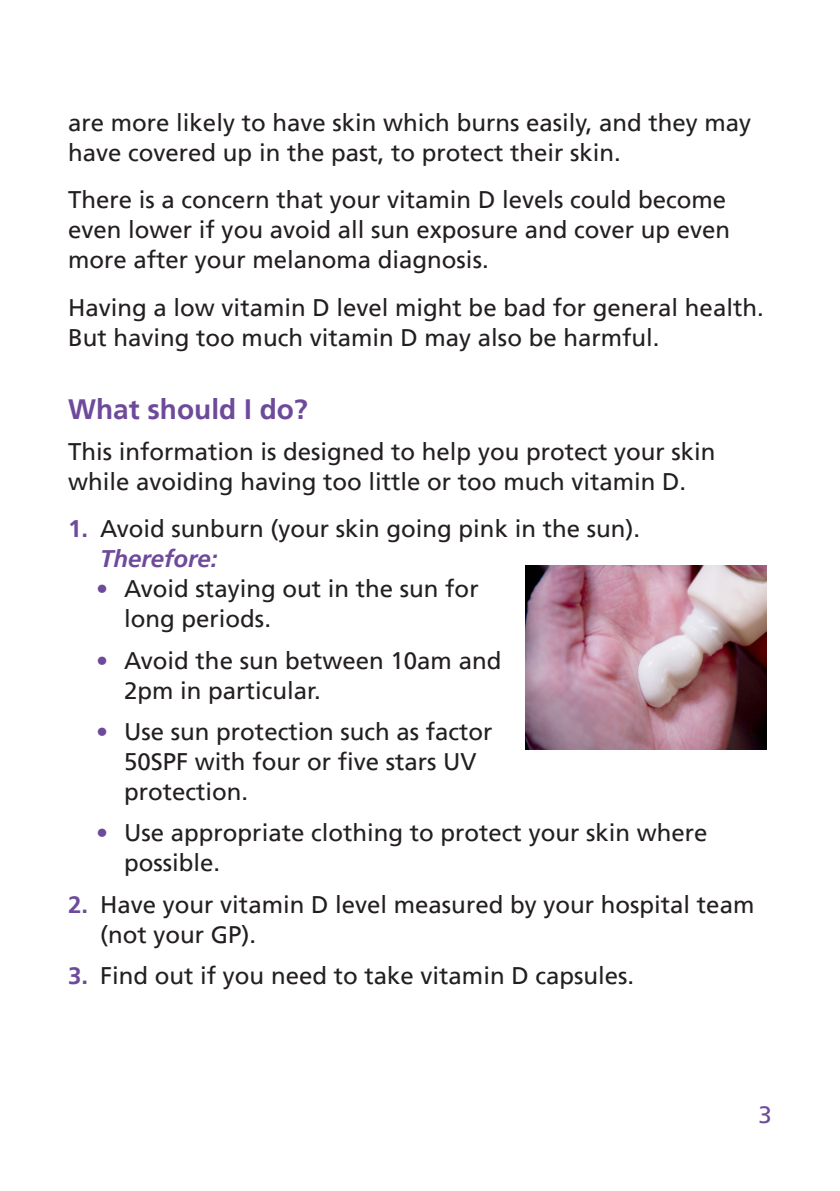
<style>
.page{position:relative;width:840px;height:1191px;background:#fff}
.page>*{position:absolute;margin:0;border:0;box-sizing:border-box;transform-origin:0 0}
.Main_Headings{font:700 28px "Frutiger LT";color:#6e4a9b}
.Body_Text{font:24px/30px "Frutiger LT";color:#231f20}
.t1{font:24px "Frutiger LT";color:#6e4a9b}
.s1{font-weight:700;color:#6e4a9b}
.s2{font-weight:700;font-style:italic;color:#6e4a9b}
.s3{color:#6e4a9b}
</style>
<div class="page">
<img style="left:525px;top:565px;width:240px;height:184px">
<p class="Body_Text" style="left:68px;top:108px;width:684px">are more likely to have skin which burns easily, and they may have covered up in the past, to protect their skin.</p>
<p class="Body_Text" style="left:68px;top:185px;width:663px">There is a concern that your vitamin D levels could become even lower if you avoid all sun exposure and cover up even more after your melanoma diagnosis.</p>
<p class="Body_Text" style="left:68px;top:292px;width:696px">Having a low vitamin D level might be bad for general health.<br>But having too much vitamin D may also be harmful.</p>
<p class="Main_Headings" style="left:68px;top:393px;width:241px">What should I do?</p>
<p class="Body_Text" style="left:68px;top:437px;width:648px">This information is designed to help you protect your skin while avoiding having too little or too much vitamin D.</p>
<p class="Body_Text" style="left:100px;top:514px;width:541px;text-indent:-32px"><span class="s1">1.</span> Avoid sunburn (your skin going pink in the sun).<br><span class="s2">Therefore:</span></p>
<p class="Body_Text" style="left:124px;top:574px;width:356px;text-indent:-28px"><span class="s3">•</span> Avoid staying out in the sun for long periods.</p>
<p class="Body_Text" style="left:124px;top:645px;width:378px;text-indent:-28px"><span class="s3">•</span> Avoid the sun between 10am and<br>2pm in particular.</p>
<p class="Body_Text" style="left:124px;top:716px;width:370px;text-indent:-28px"><span class="s3">•</span> Use sun protection such as factor<br>50SPF with four or five stars UV protection.</p>
<p class="Body_Text" style="left:124px;top:818px;width:584px;text-indent:-28px"><span class="s3">•</span> Use appropriate clothing to protect your skin where possible.</p>
<p class="Body_Text" style="left:100px;top:889px;width:655px;text-indent:-32px"><span class="s1">2.</span> Have your vitamin D level measured by your hospital team (not your GP).</p>
<p class="Body_Text" style="left:68px;top:961px;width:567px"><span class="s1">3.</span> Find out if you need to take vitamin D capsules.</p>
<p class="t1" style="left:758px;top:1101px;width:15px">3</p>
</div>
